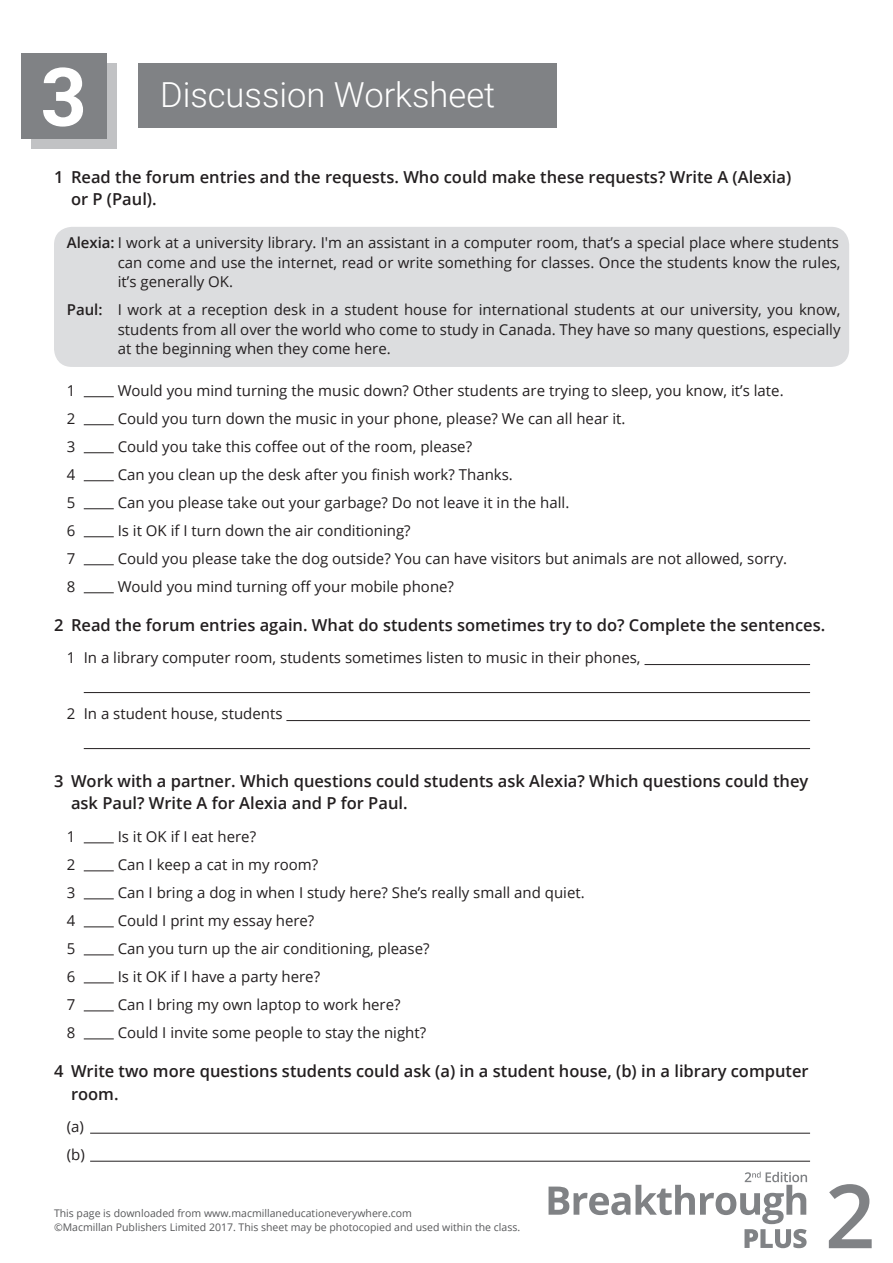
<style>
.page{position:relative;width:893px;height:1263px;background:#fff}
.page>*{position:absolute;margin:0;border:0;box-sizing:border-box;transform-origin:0 0}
.t1{font:600 88.5px "Open Sans";color:#808285}
.t2{font:700 81px "Roboto";color:#fff}
.t3{font:300 34.5px "Roboto";color:#fff}
.t4{font:600 16.5px/22.5px "Open Sans";color:#231f20}
.t5{font:15px/19.5px "Open Sans";color:#231f20;text-align:justify}
.t6{font:10.5px/13.5px "Open Sans";color:#57585a}
.s1{font-weight:600}
</style>
<div class="page">
<div style="left:32px;top:64px;width:85px;height:85px;background:#c1c2c4"></div>
<div style="left:21px;top:53px;width:85px;height:85px;background:#808285"></div>
<svg style="left:549px;top:1171px;width:258px;height:77px"></svg>
<div style="left:139px;top:64px;width:418px;height:64px;background:#808285"></div>
<hr style="left:84px;top:396px;width:30px;height:1px;background:#231f20">
<hr style="left:84px;top:424px;width:30px;height:1px;background:#231f20">
<hr style="left:84px;top:452px;width:30px;height:1px;background:#231f20">
<hr style="left:84px;top:480px;width:30px;height:1px;background:#231f20">
<hr style="left:84px;top:508px;width:30px;height:1px;background:#231f20">
<hr style="left:84px;top:536px;width:30px;height:1px;background:#231f20">
<hr style="left:84px;top:564px;width:30px;height:1px;background:#231f20">
<hr style="left:84px;top:592px;width:30px;height:1px;background:#231f20">
<hr style="left:644px;top:664px;width:166px;height:1px;background:#231f20">
<hr style="left:84px;top:692px;width:726px;height:1px;background:#231f20">
<hr style="left:286px;top:720px;width:524px;height:1px;background:#231f20">
<hr style="left:84px;top:748px;width:726px;height:1px;background:#231f20">
<hr style="left:84px;top:842px;width:30px;height:1px;background:#231f20">
<hr style="left:84px;top:870px;width:30px;height:1px;background:#231f20">
<hr style="left:84px;top:898px;width:30px;height:1px;background:#231f20">
<hr style="left:84px;top:926px;width:30px;height:1px;background:#231f20">
<hr style="left:84px;top:954px;width:30px;height:1px;background:#231f20">
<hr style="left:84px;top:982px;width:30px;height:1px;background:#231f20">
<hr style="left:84px;top:1010px;width:30px;height:1px;background:#231f20">
<hr style="left:84px;top:1038px;width:30px;height:1px;background:#231f20">
<hr style="left:90px;top:1133px;width:720px;height:1px;background:#231f20">
<hr style="left:90px;top:1161px;width:720px;height:1px;background:#231f20">
<div style="left:54px;top:227px;width:795px;height:140px;background:#dcdddf;border-radius:18px"></div>
<h2 class="t2" style="left:41px;top:40px;width:48px">3</h2>
<h3 class="t3" style="left:160px;top:70px;width:337px">Discussion Worksheet</h3>
<p class="t4" style="left:71px;top:165px;width:722px;text-indent:-17px">1 Read the forum entries and the requests. Who could make these requests? Write A (Alexia) or P (Paul).</p>
<p class="t5" style="left:118px;top:232px;width:724px;text-indent:-51px"><span class="s1">Alexia:</span> I work at a university library. I'm an assistant in a computer room, that’s a special place where students can come and use the internet, read or write something for classes. Once the students know the rules, it’s generally OK.</p>
<p class="t5" style="left:118px;top:299px;width:724px;text-indent:-51px"><span class="s1">Paul:</span> I work at a reception desk in a student house for international students at our university, you know, students from all over the world who come to study in Canada. They have so many questions, especially at the beginning when they come here.</p>
<p class="t5" style="left:67px;top:380px;width:10px">1</p>
<p class="t5" style="left:118px;top:380px;width:667px">Would you mind turning the music down? Other students are trying to sleep, you know, it’s late.</p>
<p class="t5" style="left:67px;top:408px;width:10px">2</p>
<p class="t5" style="left:118px;top:408px;width:509px">Could you turn down the music in your phone, please? We can all hear it.</p>
<p class="t5" style="left:67px;top:436px;width:10px">3</p>
<p class="t5" style="left:118px;top:436px;width:356px">Could you take this coffee out of the room, please?</p>
<p class="t5" style="left:67px;top:464px;width:10px">4</p>
<p class="t5" style="left:118px;top:464px;width:397px">Can you clean up the desk after you finish work? Thanks.</p>
<p class="t5" style="left:67px;top:492px;width:10px">5</p>
<p class="t5" style="left:118px;top:492px;width:453px">Can you please take out your garbage? Do not leave it in the hall.</p>
<p class="t5" style="left:67px;top:520px;width:10px">6</p>
<p class="t5" style="left:118px;top:520px;width:294px">Is it OK if I turn down the air conditioning?</p>
<p class="t5" style="left:67px;top:548px;width:10px">7</p>
<p class="t5" style="left:118px;top:548px;width:671px">Could you please take the dog outside? You can have visitors but animals are not allowed, sorry.</p>
<p class="t5" style="left:67px;top:576px;width:10px">8</p>
<p class="t5" style="left:118px;top:576px;width:338px">Would you mind turning off your mobile phone?</p>
<p class="t4" style="left:54px;top:614px;width:773px">2 Read the forum entries again. What do students sometimes try to do? Complete the sentences.</p>
<p class="t5" style="left:67px;top:648px;width:575px">1 In a library computer room, students sometimes listen to music in their phones,</p>
<p class="t5" style="left:67px;top:704px;width:217px">2 In a student house, students</p>
<p class="t4" style="left:71px;top:769px;width:739px;text-indent:-17px">3 Work with a partner. Which questions could students ask Alexia? Which questions could they ask Paul? Write A for Alexia and P for Paul.</p>
<p class="t5" style="left:67px;top:826px;width:10px">1</p>
<p class="t5" style="left:118px;top:826px;width:140px">Is it OK if I eat here?</p>
<p class="t5" style="left:67px;top:854px;width:10px">2</p>
<p class="t5" style="left:118px;top:854px;width:202px">Can I keep a cat in my room?</p>
<p class="t5" style="left:67px;top:882px;width:10px">3</p>
<p class="t5" style="left:118px;top:882px;width:469px">Can I bring a dog in when I study here? She’s really small and quiet.</p>
<p class="t5" style="left:67px;top:910px;width:10px">4</p>
<p class="t5" style="left:118px;top:910px;width:198px">Could I print my essay here?</p>
<p class="t5" style="left:67px;top:938px;width:10px">5</p>
<p class="t5" style="left:118px;top:938px;width:313px">Can you turn up the air conditioning, please?</p>
<p class="t5" style="left:67px;top:966px;width:10px">6</p>
<p class="t5" style="left:118px;top:966px;width:204px">Is it OK if I have a party here?</p>
<p class="t5" style="left:67px;top:994px;width:10px">7</p>
<p class="t5" style="left:118px;top:994px;width:284px">Can I bring my own laptop to work here?</p>
<p class="t5" style="left:67px;top:1022px;width:10px">8</p>
<p class="t5" style="left:118px;top:1022px;width:310px">Could I invite some people to stay the night?</p>
<p class="t4" style="left:71px;top:1060px;width:739px;text-indent:-17px">4 Write two more questions students could ask (a) in a student house, (b) in a library computer room.</p>
<p class="t5" style="left:67px;top:1112px;width:20px;line-height:28px">(a) (b)</p>
<p class="t6" style="left:54px;top:1206px;width:468px">This page is downloaded from www.macmillaneducationeverywhere.com<br>©Macmillan Publishers Limited 2017. This sheet may be photocopied and used within the class.</p>
<h1 class="t1" style="left:825px;top:1155px;width:52px">2</h1>
</div>
